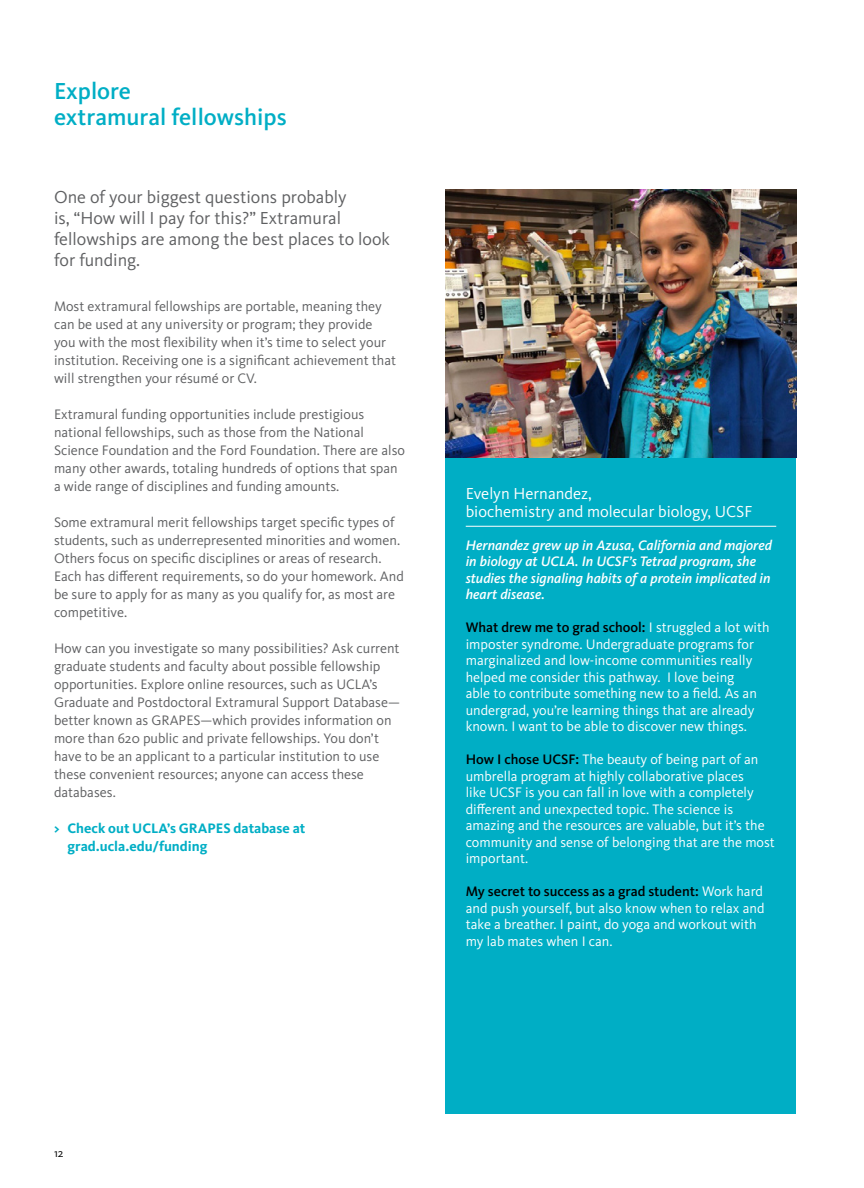
<style>
.page{position:relative;width:864px;height:1188px;background:#fff}
.page>*{position:absolute;margin:0;border:0;box-sizing:border-box;transform-origin:0 0}
.t1{font:500 24px/25.5px "Kievit OT";color:#00aec5}
.t2{font:18px/21px "Kievit OT";color:#5f6062}
.t3{font:16.5px/18px "Kievit OT";color:#fff}
.t4{font:14.25px/18px "Kievit OT";color:#5f6062}
.t5{font:14.25px/16.5px "Kievit OT";color:#fff}
.t6{font:italic 500 14.25px/16.5px "Kievit OT";color:#fff}
.t7{font:700 14.25px/18px "Kievit OT";color:#00aec5}
.t8{font:12px "Kievit OT";color:#000}
.s1{font-weight:500;color:#000}
</style>
<div class="page">
<div style="left:446px;top:189px;width:350px;height:925px;background:#00aec5"></div>
<img style="left:446px;top:189px;width:350px;height:269px">
<hr style="left:466px;top:526px;width:310px;height:1px;background:#fff">
<h1 class="t1" style="left:54px;top:79px;width:234px">Explore<br>extramural fellowships</h1>
<p class="t2" style="left:54px;top:186px;width:338px">One of your biggest questions probably<br>is, “How will I pay for this?” Extramural fellowships are among the best places to look for funding.</p>
<p class="t4" style="left:54px;top:297px;width:344px">Most extramural fellowships are portable, meaning they can be used at any university or program; they provide you with the most flexibility when it’s time to select your institution. Receiving one is a significant achievement that will strengthen your résumé or CV.</p>
<p class="t4" style="left:54px;top:405px;width:353px">Extramural funding opportunities include prestigious national fellowships, such as those from the National Science Foundation and the Ford Foundation. There are also many other awards, totaling hundreds of options that span a wide range of disciplines and funding amounts.</p>
<p class="t4" style="left:54px;top:513px;width:351px">Some extramural merit fellowships target specific types of students, such as underrepresented minorities and women.<br>Others focus on specific disciplines or areas of research.<br>Each has different requirements, so do your homework. And be sure to apply for as many as you qualify for, as most are competitive.</p>
<p class="t4" style="left:54px;top:639px;width:347px">How can you investigate so many possibilities? Ask current graduate students and faculty about possible fellowship opportunities. Explore online resources, such as UCLA’s Graduate and Postdoctoral Extramural Support Database— better known as GRAPES—which provides information on more than 620 public and private fellowships. You don’t have to be an applicant to a particular institution to use these convenient resources; anyone can access these databases.</p>
<p class="t7" style="left:67px;top:819px;width:239px;text-indent:-13px">&gt; Check out UCLA’s GRAPES database at grad.ucla.edu/funding</p>
<p class="t3" style="left:466px;top:484px;width:288px">Evelyn Hernandez,<br>biochemistry and molecular biology, UCSF</p>
<p class="t6" style="left:466px;top:537px;width:308px">Hernandez grew up in Azusa, California and majored in biology at UCLA. In UCSF’s Tetrad program, she studies the signaling habits of a protein implicated in heart disease.</p>
<p class="t5" style="left:466px;top:619px;width:305px"><span class="s1">What drew me to grad school:</span> I struggled a lot with imposter syndrome. Undergraduate programs for marginalized and low-income communities really helped me consider this pathway. I love being<br>able to contribute something new to a field. As an undergrad, you’re learning things that are already known. I want to be able to discover new things.</p>
<p class="t5" style="left:466px;top:751px;width:311px"><span class="s1">How I chose UCSF:</span> The beauty of being part of an umbrella program at highly collaborative places<br>like UCSF is you can fall in love with a completely different and unexpected topic. The science is amazing and the resources are valuable, but it’s the community and sense of belonging that are the most important.</p>
<p class="t5" style="left:466px;top:883px;width:300px"><span class="s1">My secret to success as a grad student:</span> Work hard and push yourself, but also know when to relax and take a breather. I paint, do yoga and workout with my lab mates when I can.</p>
<p class="t8" style="left:54px;top:1146px;width:11px">12</p>
</div>
